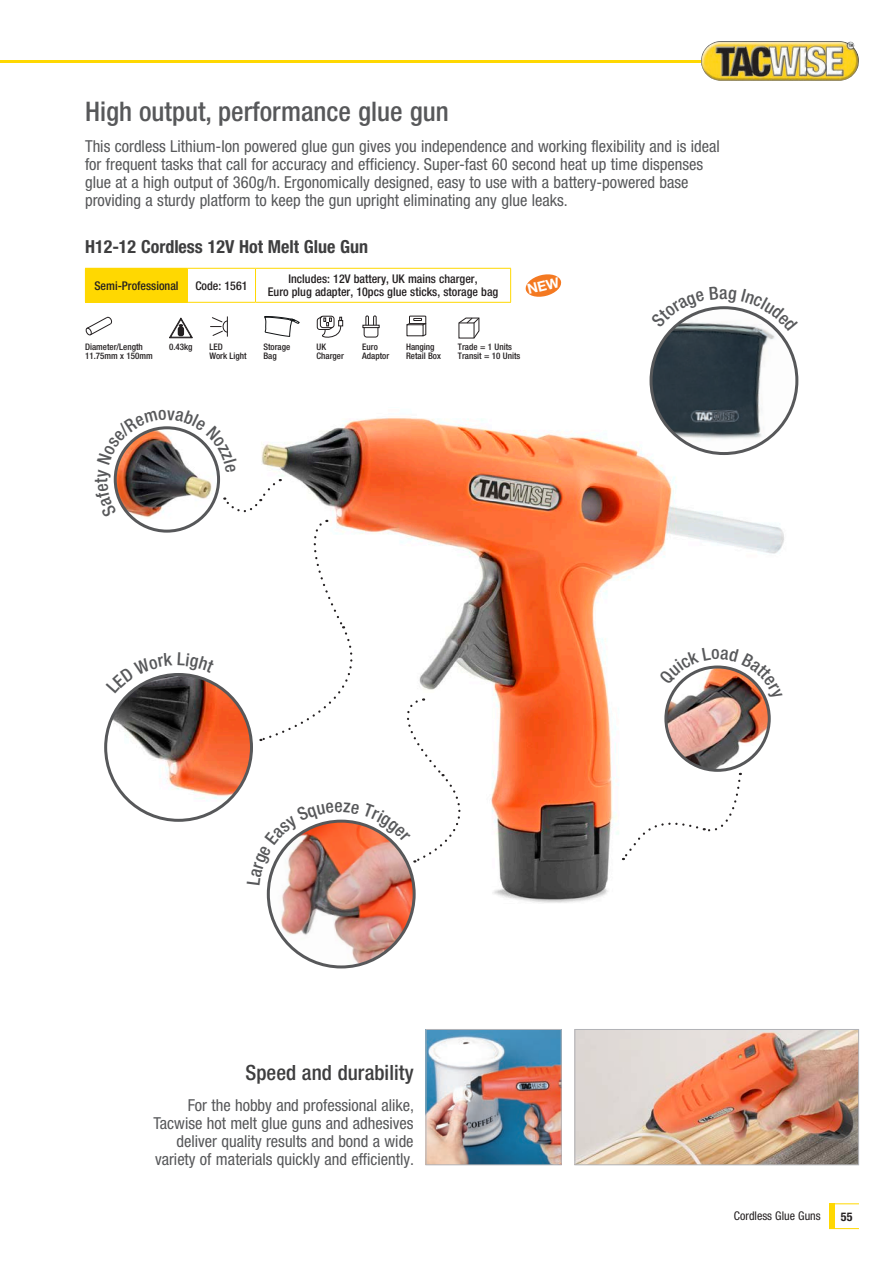
<style>
.page{position:relative;width:893px;height:1263px;background:#fff}
.page>*{position:absolute;margin:0;border:0;box-sizing:border-box;transform-origin:0 0}
.heading_4{font:500 condensed 27px "Helvetica Neue LT Pro";color:#57585a}
.heading_4-2{font:500 condensed 21px "Helvetica Neue LT Pro";letter-spacing:.005em;color:#3e3e3f}
.t1{font:700 condensed 18px "Helvetica Neue LT Pro";color:#3e3e3f}
.body{font:condensed 16.5px/18px "Helvetica Neue LT Pro";color:#57585a}
.heading_4-3{font:condensed 16.5px/18px "Helvetica Neue LT Pro";color:#57585a;text-align:right}
.Heading_1{font:500 condensed 12px/13.5px "Helvetica Neue LT Pro";color:#231f20;text-align:center}
.t2{font:condensed 12px "Helvetica Neue LT Pro";color:#231f20}
.t3{font:700 condensed 12px "Helvetica Neue LT Pro";color:#231f20}
.small_info{font:500 condensed 9px/9.8px "Helvetica Neue LT Pro";color:#231f20}
</style>
<div class="page">
<img style="left:266px;top:364px;width:533px;height:576px">
<img style="left:576px;top:1031px;width:281px;height:132px">
<div style="left:574px;top:1029px;width:285px;height:136px;border:1px solid #b2b3b7"></div>
<img style="left:428px;top:1031px;width:132px;height:132px">
<div style="left:426px;top:1029px;width:136px;height:136px;border:1px solid #b2b3b7"></div>
<img style="left:666px;top:667px;width:103px;height:103px;border-radius:52px">
<div style="left:664px;top:665px;width:107px;height:107px;border:3px solid #57585a;border-radius:50%"></div>
<svg style="left:622px;top:773px;width:120px;height:87px"></svg>
<img style="left:651px;top:332px;width:143px;height:121px">
<img style="left:268px;top:821px;width:146px;height:146px;border-radius:73px">
<div style="left:85px;top:268px;width:102px;height:34px;background:#ffd801"></div>
<svg style="left:188px;top:301px;width:322px;height:1px"></svg>
<hr style="left:187px;top:269px;width:1px;height:33px;background:#ffd801">
<hr style="left:255px;top:269px;width:1px;height:33px;background:#ffd801">
<hr style="left:187px;top:268px;width:68px;height:1px;background:#ffd801">
<hr style="left:255px;top:268px;width:256px;height:1px;background:#ffd801">
<hr style="left:85px;top:302px;width:102px;height:1px;background:#ffd801">
<hr style="left:187px;top:302px;width:68px;height:1px;background:#ffd801">
<hr style="left:255px;top:302px;width:256px;height:1px;background:#ffd801">
<hr style="left:510px;top:269px;width:1px;height:33px;background:#ffd801">
<svg style="left:85px;top:316px;width:27px;height:20px"></svg>
<svg style="left:169px;top:318px;width:24px;height:20px"></svg>
<svg style="left:210px;top:316px;width:18px;height:21px"></svg>
<svg style="left:264px;top:316px;width:36px;height:21px"></svg>
<svg style="left:317px;top:316px;width:26px;height:22px"></svg>
<div style="left:363px;top:325px;width:16px;height:3px;border:1px solid #231f20"></div>
<svg style="left:364px;top:315px;width:14px;height:22px"></svg>
<svg style="left:406px;top:316px;width:20px;height:20px"></svg>
<svg style="left:458px;top:317px;width:22px;height:22px"></svg>
<hr style="left:829px;top:1203px;width:30px;height:1px;background:#ffd801">
<div style="left:829px;top:1203px;width:5px;height:26px;background:#ffd801"></div>
<hr style="left:829px;top:1228px;width:30px;height:1px;background:#ffd801">
<hr style="left:0;top:61px;width:702px;height:2px;background:#ffd801">
<img style="left:701px;top:41px;width:158px;height:40px">
<svg style="left:525px;top:274px;width:37px;height:23px"></svg>
<svg style="left:659px;top:647px;width:124px;height:53px"></svg>
<svg style="left:668px;top:306px;width:112px;height:26px"></svg>
<svg style="left:104px;top:410px;width:379px;height:475px"></svg>
<p class="heading_4" style="left:85px;top:95px;width:365px">High output, performance glue gun</p>
<p class="body" style="left:85px;top:137px;width:636px">This cordless Lithium-Ion powered glue gun gives you independence and working flexibility and is ideal for frequent tasks that call for accuracy and efficiency. Super-fast 60 second heat up time dispenses glue at a high output of 360g/h. Ergonomically designed, easy to use with a battery-powered base providing a sturdy platform to keep the gun upright eliminating any glue leaks.</p>
<p class="t1" style="left:85px;top:236px;width:285px">H12-12 Cordless 12V Hot Melt Glue Gun</p>
<p class="Heading_1" style="left:94px;top:278px;width:86px">Semi-Professional</p>
<p class="Heading_1" style="left:195px;top:278px;width:54px">Code: 1561</p>
<p class="Heading_1" style="left:268px;top:272px;width:232px">Includes: 12V battery, UK mains charger,<br>Euro plug adapter, 10pcs glue sticks, storage bag</p>
<p class="small_info" style="left:85px;top:341px;width:69px">Diameter/Length<br>11.75mm x 150mm</p>
<p class="small_info" style="left:169px;top:341px;width:25px">0.43kg</p>
<p class="small_info" style="left:209px;top:341px;width:39px">LED<br>Work Light</p>
<p class="small_info" style="left:263px;top:341px;width:28px">Storage<br>Bag</p>
<p class="small_info" style="left:317px;top:341px;width:29px">UK<br>Charger</p>
<p class="small_info" style="left:362px;top:341px;width:28px">Euro<br>Adaptor</p>
<p class="small_info" style="left:406px;top:341px;width:36px">Hanging<br>Retail Box</p>
<p class="small_info" style="left:458px;top:341px;width:64px">Trade = 1 Units<br>Transit = 10 Units</p>
<p class="heading_4-2" style="left:245px;top:1060px;width:170px">Speed and durability</p>
<p class="heading_4-3" style="left:154px;top:1096px;width:262px">For the hobby and professional alike, Tacwise hot melt glue guns and adhesives deliver quality results and bond a wide variety of materials quickly and efficiently.</p>
<p class="t2" style="left:734px;top:1209px;width:88px">Cordless Glue Guns</p>
<p class="t3" style="left:841px;top:1209px;width:13px">55</p>
</div>
